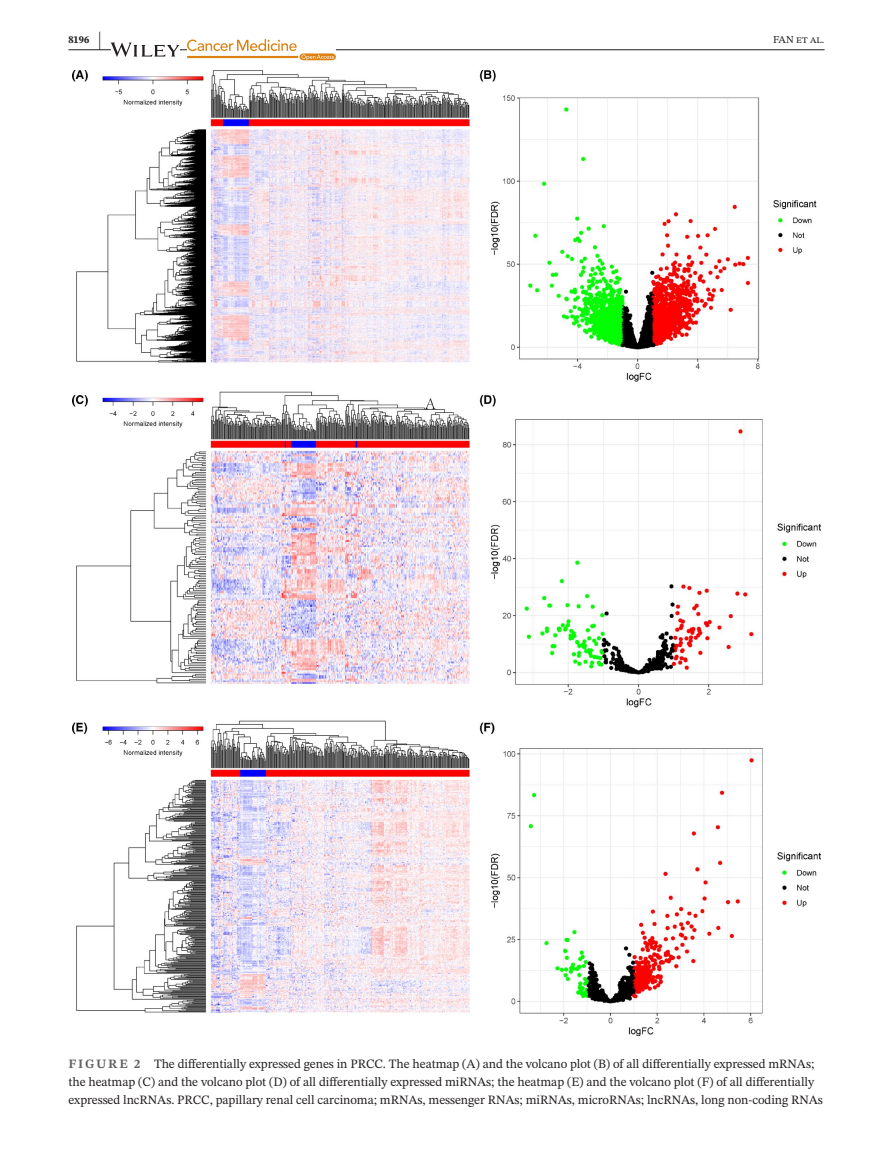
<style>
.page{position:relative;width:893px;height:1174px;background:#fff}
.page>*{position:absolute;margin:0;border:0;box-sizing:border-box;transform-origin:0 0}
.t1{font:12.75px/18px "STIX Two Text";letter-spacing:-.005em;color:#231f20}
.t2{font:10.5px "STIX Two Text";color:#231f20}
.t3{font:700 10.5px "STIX Two Text";color:#231f20}
.s1{font-size:21px}
.s2{font-weight:700;color:#636366}
</style>
<div class="page">
<hr style="left:68px;top:49px;width:756px;height:1px;background:#231f20">
<svg style="left:111px;top:43px;width:68px;height:14px"></svg>
<svg style="left:187px;top:39px;width:149px;height:21px"></svg>
<img style="left:72px;top:70px;width:749px;height:965px">
<p class="t3" style="left:68px;top:32px;width:34px">8196 <span class="s1">|</span></p>
<p class="t2" style="left:773px;top:32px;width:53px">FAN et al.</p>
<p class="t1" style="left:68px;top:1054px;width:756px"><span class="s2">FIGURE 2</span> The differentially expressed genes in PRCC. The heatmap (A) and the volcano plot (B) of all differentially expressed mRNAs; the heatmap (C) and the volcano plot (D) of all differentially expressed miRNAs; the heatmap (E) and the volcano plot (F) of all differentially expressed lncRNAs. PRCC, papillary renal cell carcinoma; mRNAs, messenger RNAs; miRNAs, microRNAs; lncRNAs, long non-coding RNAs</p>
</div>
